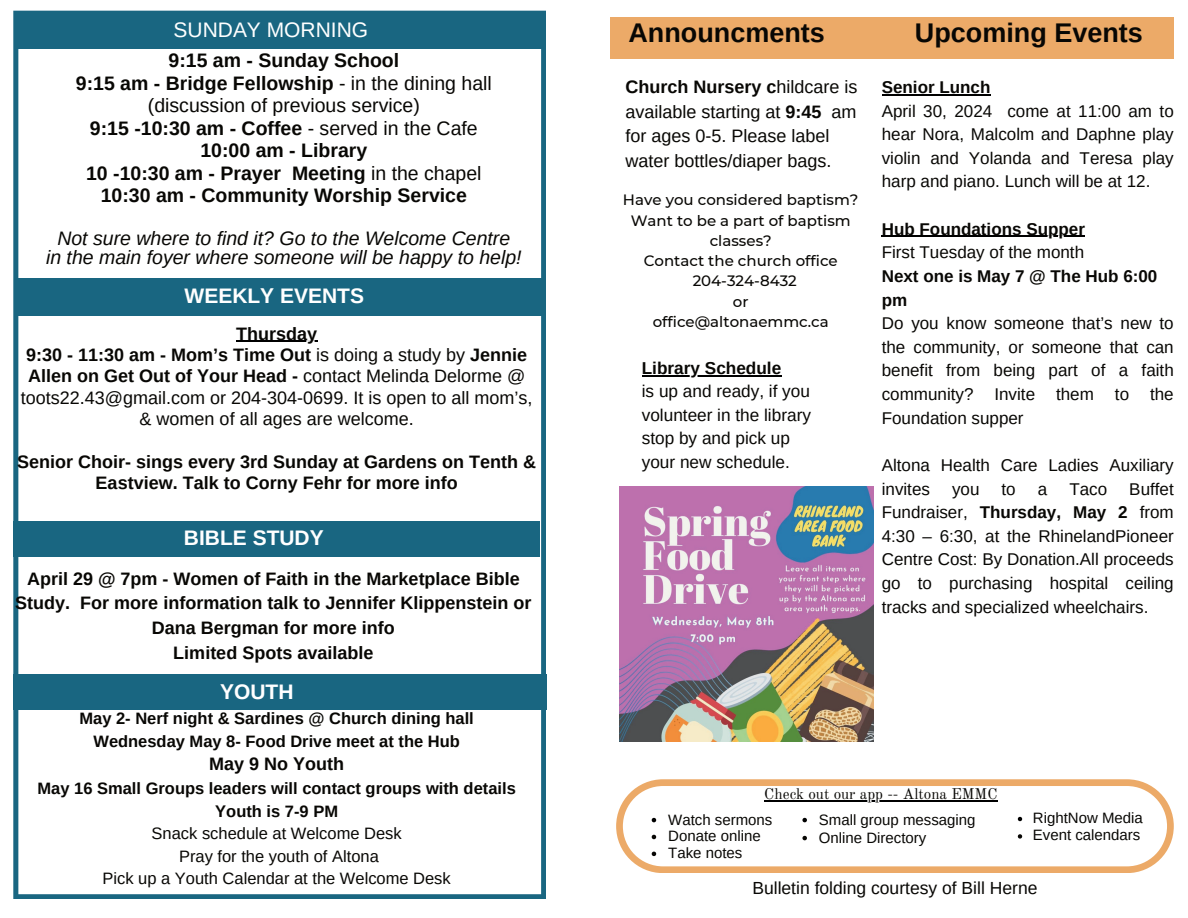
<style>
.page{position:relative;width:1188px;height:918px;background:#fff}
.page>*{position:absolute;margin:0;border:0;box-sizing:border-box;transform-origin:0 0}
.t1{font:700 27px "Arimo";color:#080704}
.t2{font:700 21px "Arimo";color:#fff}
.t3{font:21px "Arimo";color:#fff}
.t4{font:700 19.5px/22.5px "Arimo";color:#080704;text-align:center}
.t5{font:italic 19.5px/19.2px "Arimo";color:#080704;text-align:center}
.t6{font:18px/21.3px "Arimo";color:#080704;text-align:center}
.t7{font:700 18px/24.8px "Arimo";color:#080704;text-align:center}
.t8{font:17.55px "Arimo";color:#080704}
.t9{font:17.25px/23.4px "Arimo";color:#080704}
.t10{font:700 17.25px "Arimo";color:#080704}
.t11{font:17.1px/23.7px "Arimo";color:#080704;text-align:justify}
.t12{font:700 17.1px/23.7px "Arimo";color:#080704}
.t13{font:700 16.5px/22.5px "Arimo";color:#080704;text-align:center}
.t14{font:16.5px/22.5px "Arimo";color:#080704;text-align:center}
.t15{font:15.15px "Old Standard";color:#080704}
.t16{font:500 15px/20.2px "Montserrat";color:#080704;text-align:center}
.t17{font:15px/16.8px "Arimo";color:#080704}
.s1{font-weight:400}
.s2{font-weight:700}
</style>
<div class="page">
<svg style="left:13px;top:11px;width:533px;height:888px"></svg>
<div style="left:13px;top:521px;width:527px;height:36px;background:#196681"></div>
<div style="left:13px;top:674px;width:533px;height:36px;background:#196681"></div>
<div style="left:19px;top:278px;width:527px;height:38px;background:#196681"></div>
<div style="left:19px;top:11px;width:523px;height:37px;background:#196681"></div>
<div style="left:610px;top:17px;width:564px;height:42px;background:#ecaa68"></div>
<svg style="left:616px;top:779px;width:557px;height:94px"></svg>
<svg style="left:652px;top:818px;width:4px;height:4px"></svg>
<svg style="left:652px;top:835px;width:4px;height:4px"></svg>
<svg style="left:652px;top:852px;width:4px;height:4px"></svg>
<svg style="left:802px;top:818px;width:5px;height:4px"></svg>
<svg style="left:802px;top:836px;width:5px;height:4px"></svg>
<svg style="left:1018px;top:817px;width:4px;height:4px"></svg>
<svg style="left:1018px;top:834px;width:4px;height:5px"></svg>
<img style="left:619px;top:487px;width:254px;height:254px">
<hr style="left:236px;top:341px;width:81px;height:1px;background:#000">
<hr style="left:882px;top:94px;width:108px;height:1px;background:#000">
<hr style="left:882px;top:236px;width:203px;height:1px;background:#000">
<hr style="left:642px;top:375px;width:139px;height:1px;background:#000">
<p class="t3" style="left:174px;top:16px;width:196px">SUNDAY MORNING</p>
<p class="t4" style="left:76px;top:49px;width:418px">9:15 am - Sunday School<br>9:15 am - Bridge Fellowship <span class="s1">- in the dining hall (discussion of previous service)<br></span>9:15 -10:30 am - Coffee <span class="s1">- served in the Cafe </span>10:00 am - Library<br>10 -10:30 am - Prayer Meeting <span class="s1">in the chapel </span>10:30 am - Community Worship Service</p>
<p class="t5" style="left:46px;top:228px;width:477px">Not sure where to find it? Go to the Welcome Centre<br>in the main foyer where someone will be happy to help!</p>
<p class="t2" style="left:185px;top:282px;width:181px">WEEKLY EVENTS</p>
<p class="t6" style="left:21px;top:323px;width:513px"><span class="s2">Thursday<br>9:30 - 11:30 am - Mom’s Time Out</span> is doing a study by <span class="s2">Jennie Allen on Get Out of Your Head -</span> contact Melinda Delorme @ toots22.43@gmail.com or 204-304-0699. It is open to all mom’s, &amp; women of all ages are welcome.</p>
<p class="t7" style="left:17px;top:451px;width:521px;line-height:21.3px">Senior Choir- sings every 3rd Sunday at Gardens on Tenth &amp;<br>Eastview. Talk to Corny Fehr for more info</p>
<p class="t2" style="left:184px;top:524px;width:141px">BIBLE STUDY</p>
<p class="t7" style="left:15px;top:566px;width:518px">April 29 @ 7pm - Women of Faith in the Marketplace Bible Study. For more information talk to Jennifer Klippenstein or Dana Bergman for more info<br>Limited Spots available</p>
<p class="t2" style="left:220px;top:677px;width:75px">YOUTH</p>
<p class="t13" style="left:79px;top:708px;width:396px">May 2- Nerf night &amp; Sardines @ Church dining hall<br>Wednesday May 8- Food Drive meet at the Hub</p>
<p class="t7" style="left:209px;top:752px;width:137px">May 9 No Youth</p>
<p class="t13" style="left:38px;top:777px;width:480px">May 16 Small Groups leaders will contact groups with details<br>Youth is 7-9 PM</p>
<p class="t14" style="left:103px;top:822px;width:350px">Snack schedule at Welcome Desk<br>Pray for the youth of Altona<br>Pick up a Youth Calendar at the Welcome Desk</p>
<h1 class="t1" style="left:628px;top:14px;width:198px">Announcments</h1>
<h1 class="t1" style="left:915px;top:14px;width:230px">Upcoming Events</h1>
<p class="t6" style="left:625px;top:74px;width:234px;line-height:24.8px;text-align:left"><span class="s2">Church Nursery c</span>hildcare is available starting at <span class="s2">9:45</span> am for ages 0-5. Please label water bottles/diaper bags.</p>
<p class="t12" style="left:882px;top:75px;width:110px">Senior Lunch</p>
<p class="t11" style="left:882px;top:99px;width:294px">April 30, 2024 come at 11:00 am to hear Nora, Malcolm and Daphne play violin and Yolanda and Teresa play harp and piano. Lunch will be at 12.</p>
<p class="t12" style="left:882px;top:217px;width:205px">Hub Foundations Supper</p>
<p class="t11" style="left:882px;top:241px;width:204px">First Tuesday of the month</p>
<p class="t12" style="left:882px;top:264px;width:277px">Next one is May 7 @ The Hub 6:00 pm</p>
<p class="t11" style="left:882px;top:312px;width:294px">Do you know someone that’s new to the community, or someone that can benefit from being part of a faith community? Invite them to the Foundation supper</p>
<p class="t11" style="left:882px;top:453px;width:294px">Altona Health Care Ladies Auxiliary invites</p>
<p class="t16" style="left:623px;top:189px;width:237px">Have you considered baptism?<br>Want to be a part of baptism classes?<br>Contact the church office<br>204-324-8432<br>or<br>office@altonaemmc.ca</p>
<p class="t10" style="left:642px;top:356px;width:141px">Library Schedule</p>
<p class="t9" style="left:642px;top:380px;width:171px">is up and ready, if you volunteer in the library stop by and pick up your new schedule.</p>
<p class="t11" style="left:882px;top:477px;width:294px;text-indent:248px">Buffet Fundraiser, <span class="s2">Thursday, May 2</span> from 4:30 – 6:30, at the RhinelandPioneer Centre Cost: By Donation.All proceeds go to purchasing hospital ceiling tracks and specialized wheelchairs.</p>
<p class="t11" style="left:952px;top:477px;width:29px">you</p>
<p class="t11" style="left:1002px;top:477px;width:16px">to</p>
<p class="t11" style="left:1038px;top:477px;width:11px">a</p>
<p class="t11" style="left:1069px;top:477px;width:39px">Taco</p>
<p class="t15" style="left:764px;top:784px;width:235px">Check out our app -- Altona EMMC</p>
<p class="t17" style="left:668px;top:811px;width:106px">Watch sermons<br>Donate online<br>Take notes</p>
<p class="t17" style="left:819px;top:811px;width:158px;line-height:18px">Small group messaging<br>Online Directory</p>
<p class="t17" style="left:1033px;top:809px;width:111px;line-height:17.4px">RightNow Media<br>Event calendars</p>
<p class="t8" style="left:752px;top:877px;width:287px">Bulletin folding courtesy of Bill Herne</p>
</div>
